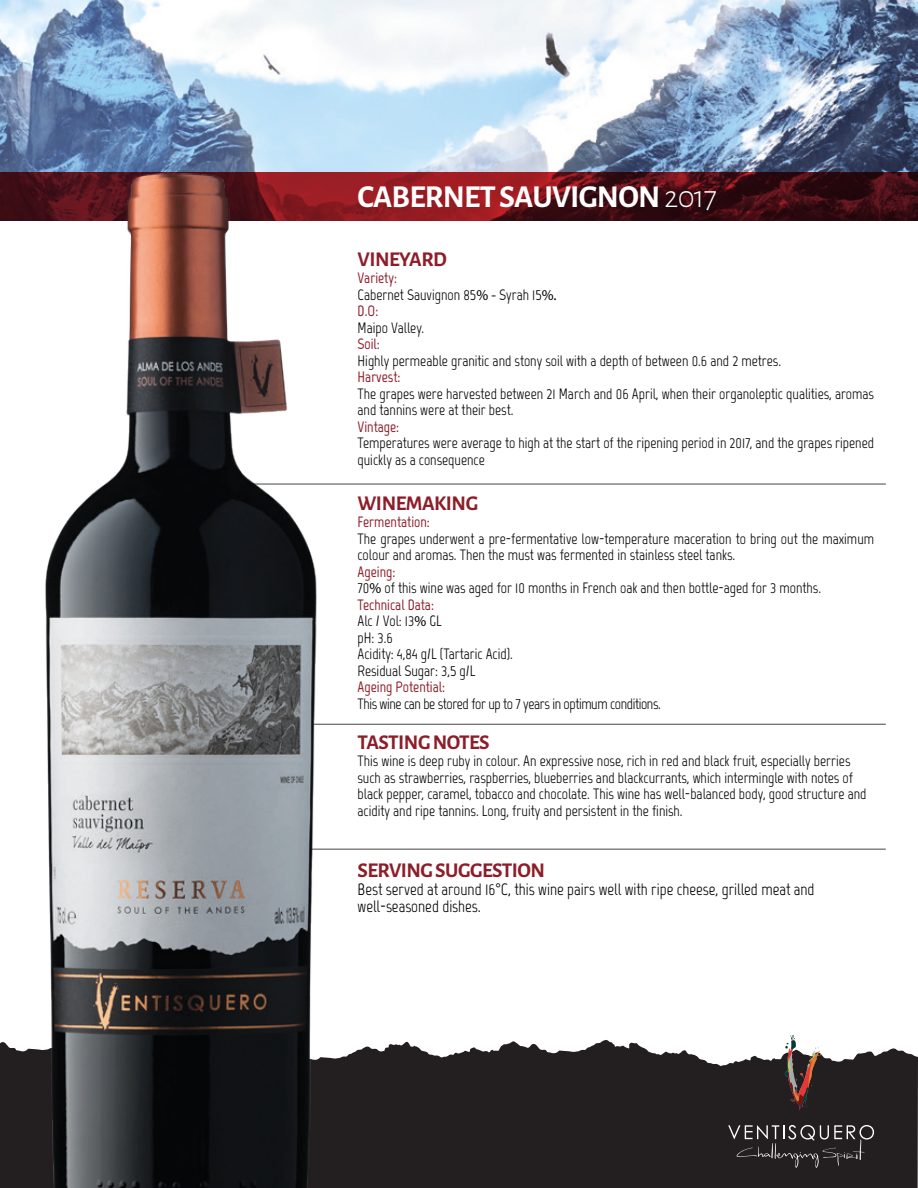
<style>
.page{position:relative;width:918px;height:1188px;background:#fff}
.page>*{position:absolute;margin:0;border:0;box-sizing:border-box;transform-origin:0 0}
.t1{font:700 31.95px "Alegreya Sans";letter-spacing:-.025em;color:#fff}
.t2{font:700 21px "Alegreya Sans";letter-spacing:-.025em;color:#8d1d28}
.t3{font:16.5px/16.5px "Marvel";color:#020203}
.t4{font:15px/16.5px "Marvel";color:#020203}
.t5{font:15px "Marvel";letter-spacing:-.025em;color:#020203}
.t6{font:700 15px "Marvel";color:#8d1d28}
.s1{font-weight:300}
.s2{font-weight:700;color:#8d1d28}
.s3{font-family:"Myriad Pro"}
</style>
<div class="page">
<svg style="left:391px;top:1040px;width:527px;height:148px;background:#363233"></svg>
<img style="left:0;top:0;width:918px;height:172px">
<svg style="left:391px;top:172px;width:527px;height:49px;background:#571017"></svg>
<hr style="left:220px;top:484px;width:666px;height:1px;background:#444546">
<hr style="left:238px;top:724px;width:648px;height:1px;background:#444546">
<hr style="left:299px;top:849px;width:587px;height:1px;background:#444546">
<img style="left:0;top:152px;width:391px;height:1036px">
<svg style="left:781px;top:1035px;width:41px;height:76px"></svg>
<svg style="left:728px;top:1125px;width:146px;height:43px;background:#3c3839"></svg>
<h1 class="t1" style="left:358px;top:174px;width:361px">CABERNET SAUVIGNON <span class="s1">2017</span></h1>
<h2 class="t2" style="left:358px;top:244px;width:91px">VINEYARD</h2>
<p class="t4" style="left:358px;top:270px;width:201px"><span class="s2">Variety:<br></span>Cabernet Sauvignon 85<span class="s3">% -</span> Syrah 15<span class="s3">%.<br></span><span class="s2">D.O:</span></p>
<p class="t4" style="left:358px;top:319px;width:68px">Maipo Valley.</p>
<p class="t6" style="left:358px;top:335px;width:24px">Soil:</p>
<p class="t4" style="left:358px;top:352px;width:425px">Highly permeable granitic and stony soil with a depth of between 0.6 and 2 metres.</p>
<p class="t6" style="left:358px;top:368px;width:44px">Harvest:</p>
<p class="t4" style="left:358px;top:385px;width:518px">The grapes were harvested between 21 March and 06 April, when their organoleptic qualities, aromas and tannins were at their best.</p>
<p class="t6" style="left:358px;top:418px;width:43px">Vintage:</p>
<p class="t4" style="left:358px;top:435px;width:518px">Temperatures were average to high at the start of the ripening period in 2017, and the grapes ripened quickly as a consequence</p>
<h2 class="t2" style="left:358px;top:488px;width:122px">WINEMAKING</h2>
<p class="t6" style="left:358px;top:513px;width:74px">Fermentation:</p>
<p class="t4" style="left:358px;top:530px;width:518px">The grapes underwent a pre-fermentative low-temperature maceration to bring out the maximum colour and aromas. Then the must was fermented in stainless steel tanks.</p>
<p class="t4" style="left:358px;top:563px;width:465px"><span class="s2">Ageing:<br></span>70<span class="s3">%</span> of this wine was aged for 10 months in French oak and then bottle-aged for 3 months.<br><span class="s2">Technical Data:<br></span>Alc / Vol: 13<span class="s3">%</span> GL<br>pH: 3.6<br>Acidity: 4,84 g/L (Tartaric Acid).<br>Residual Sugar: 3,5 g/L</p>
<p class="t6" style="left:358px;top:678px;width:89px">Ageing Potential:</p>
<p class="t5" style="left:358px;top:695px;width:305px">This wine can be stored for up to 7 years in optimum conditions.</p>
<h2 class="t2" style="left:358px;top:727px;width:134px">TASTING NOTES</h2>
<p class="t4" style="left:358px;top:753px;width:510px">This wine is deep ruby in colour. An expressive nose, rich in red and black fruit, especially berries such as strawberries, raspberries, blueberries and blackcurrants, which intermingle with notes of black pepper, caramel, tobacco and chocolate. This wine has well-balanced body, good structure and acidity and ripe tannins. Long, fruity and persistent in the finish.</p>
<h2 class="t2" style="left:358px;top:855px;width:189px">SERVING SUGGESTION</h2>
<p class="t3" style="left:358px;top:881px;width:459px">Best served at around 16°C, this wine pairs well with ripe cheese, grilled meat and well-seasoned dishes.</p>
</div>
